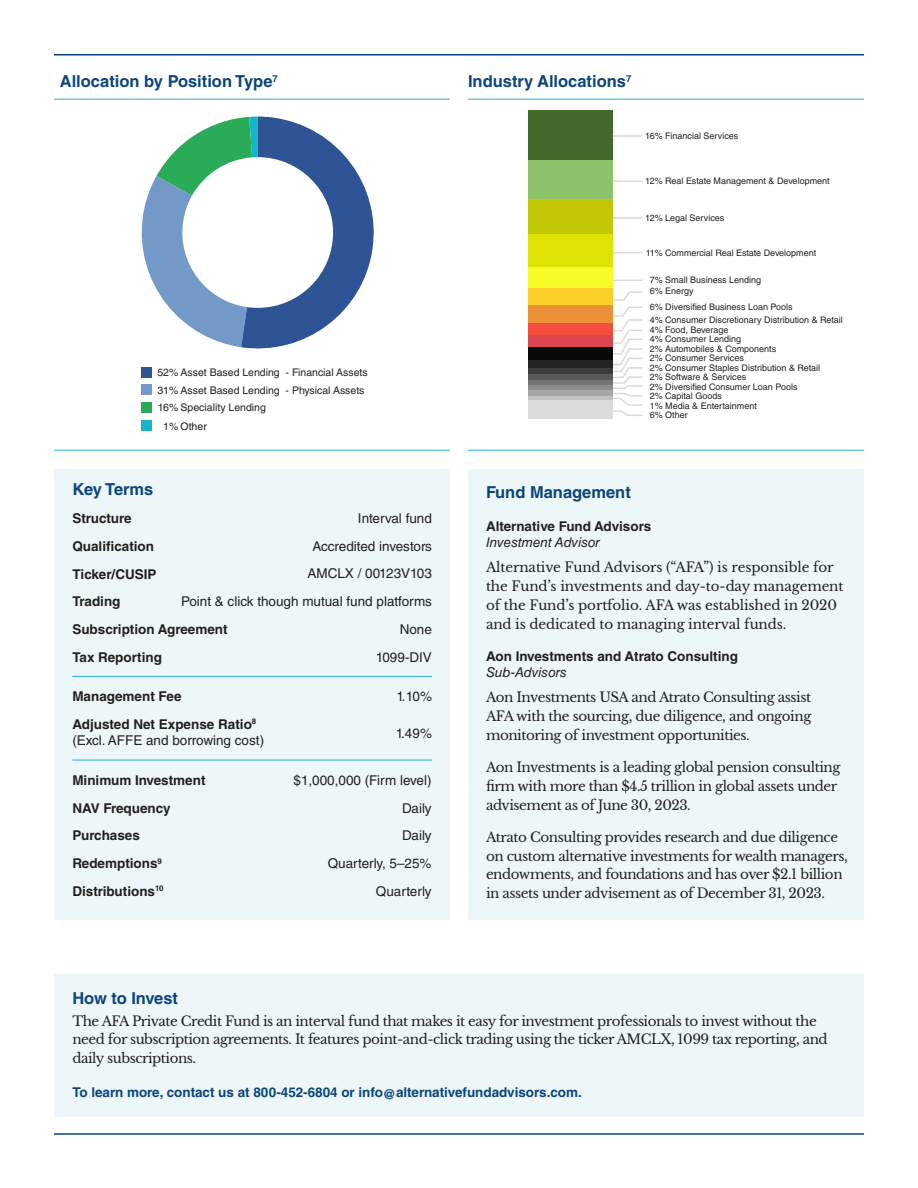
<style>
.page{position:relative;width:918px;height:1188px;background:#fff}
.page>*{position:absolute;margin:0;border:0;box-sizing:border-box;transform-origin:0 0}
.Headline{font:700 16.5px "Helvetica LT Std";color:#0d457a}
.Headline-2{font:13.5px/18.8px "Libre Baskerville";letter-spacing:-.03em;color:#231f20}
.Headline-3{font:700 13.5px "Helvetica LT Std";color:#231f20}
.Headline-4{font:13.5px "Helvetica LT Std";color:#231f20}
.Headline-5{font:13.5px/18.8px "Libre Baskerville";letter-spacing:-.01em;color:#231f20}
.Headline-6{font:700 13.5px "Helvetica LT Std";color:#0d457a}
.Headline-7{font:italic 13.5px "Helvetica LT Std";color:#231f20}
.Headline-8{font:10.5px "Helvetica LT Std";color:#231f20}
.Headline-9{font:9px "Helvetica LT Std";color:#231f20}
</style>
<div class="page">
<div style="left:54px;top:974px;width:810px;height:143px;background:#edf7fa"></div>
<div style="left:54px;top:469px;width:396px;height:451px;background:#edf7fa"></div>
<div style="left:468px;top:469px;width:396px;height:451px;background:#edf7fa"></div>
<hr style="left:72px;top:676px;width:360px;height:1px;background:#1eb4c9">
<hr style="left:54px;top:450px;width:396px;height:1px;background:#1eb4c9">
<hr style="left:468px;top:450px;width:396px;height:1px;background:#1eb4c9">
<hr style="left:54px;top:99px;width:396px;height:1px;background:#1eb4c9">
<hr style="left:468px;top:99px;width:396px;height:1px;background:#1eb4c9">
<hr style="left:72px;top:760px;width:360px;height:1px;background:#1eb4c9">
<hr style="left:54px;top:1133px;width:810px;height:2px;background:#0d457a">
<hr style="left:54px;top:54px;width:810px;height:2px;background:#0d457a">
<hr style="left:608px;top:135px;width:35px;height:2px;background:#dbdbdb">
<hr style="left:608px;top:180px;width:35px;height:2px;background:#dbdbdb">
<hr style="left:608px;top:217px;width:35px;height:2px;background:#dbdbdb">
<hr style="left:608px;top:252px;width:35px;height:1px;background:#dbdbdb">
<hr style="left:608px;top:280px;width:35px;height:1px;background:#dbdbdb">
<svg style="left:612px;top:291px;width:31px;height:126px"></svg>
<div style="left:142px;top:367px;width:10px;height:11px;background:#2f5597"></div>
<div style="left:142px;top:385px;width:10px;height:10px;background:#7399ca"></div>
<div style="left:142px;top:402px;width:10px;height:10px;background:#28aa56"></div>
<div style="left:142px;top:421px;width:10px;height:10px;background:#16b4c9"></div>
<svg style="left:141px;top:117px;width:233px;height:232px"></svg>
<div style="left:528px;top:110px;width:84px;height:50px;background:#42692b"></div>
<div style="left:528px;top:160px;width:84px;height:39px;background:#8cc269"></div>
<div style="left:528px;top:199px;width:84px;height:36px;background:#c2c705"></div>
<div style="left:528px;top:235px;width:84px;height:32px;background:#dee303"></div>
<div style="left:528px;top:267px;width:84px;height:21px;background:#f7fc29"></div>
<div style="left:528px;top:288px;width:84px;height:18px;background:#fccf29"></div>
<div style="left:528px;top:306px;width:84px;height:17px;background:#ed9138"></div>
<div style="left:528px;top:323px;width:84px;height:13px;background:#f24d3d"></div>
<div style="left:528px;top:336px;width:84px;height:12px;background:#db454f"></div>
<div style="left:528px;top:348px;width:84px;height:12px;background:#080808"></div>
<div style="left:528px;top:360px;width:84px;height:8px;background:#242424"></div>
<div style="left:528px;top:368px;width:84px;height:6px;background:#3d3d3d"></div>
<div style="left:528px;top:374px;width:84px;height:6px;background:#595959"></div>
<div style="left:528px;top:380px;width:84px;height:6px;background:#737373"></div>
<div style="left:528px;top:386px;width:84px;height:5px;background:#8c8c8c"></div>
<div style="left:528px;top:391px;width:84px;height:5px;background:#a6a6a6"></div>
<hr style="left:528px;top:396px;width:84px;height:4px;background:#c2c2c2">
<div style="left:528px;top:400px;width:84px;height:19px;background:#dbdbdb"></div>
<p class="Headline" style="left:60px;top:72px;width:220px">Allocation by Position Type<sup>7</sup></p>
<p class="Headline-8" style="left:157px;top:366px;width:212px">52% Asset Based Lending - Financial Assets</p>
<p class="Headline-8" style="left:157px;top:384px;width:209px">31% Asset Based Lending - Physical Assets</p>
<p class="Headline-8" style="left:158px;top:401px;width:110px">16% Speciality Lending</p>
<p class="Headline-8" style="left:163px;top:420px;width:45px">1% Other</p>
<p class="Headline" style="left:72px;top:479px;width:82px">Key Terms</p>
<p class="Headline-3" style="left:72px;top:510px;width:61px">Structure</p>
<p class="Headline-4" style="left:358px;top:511px;width:76px">Interval fund</p>
<p class="Headline-3" style="left:72px;top:538px;width:83px">Qualification</p>
<p class="Headline-3" style="left:72px;top:566px;width:86px">Ticker/CUSIP</p>
<p class="Headline-3" style="left:72px;top:593px;width:50px">Trading</p>
<p class="Headline-3" style="left:72px;top:621px;width:157px">Subscription Agreement</p>
<p class="Headline-4" style="left:312px;top:538px;width:121px">Accredited investors</p>
<p class="Headline-4" style="left:307px;top:566px;width:126px">AMCLX / 00123V103</p>
<p class="Headline-4" style="left:181px;top:594px;width:252px">Point &amp; click though mutual fund platforms</p>
<p class="Headline-4" style="left:400px;top:621px;width:34px">None</p>
<p class="Headline-3" style="left:72px;top:649px;width:91px">Tax Reporting</p>
<p class="Headline-4" style="left:376px;top:649px;width:58px">1099-DIV</p>
<p class="Headline-3" style="left:72px;top:688px;width:111px">Management Fee</p>
<p class="Headline-4" style="left:396px;top:688px;width:37px">1.10%</p>
<p class="Headline-3" style="left:72px;top:716px;width:185px">Adjusted Net Expense Ratio<sup>8</sup></p>
<p class="Headline-4" style="left:72px;top:732px;width:193px">(Excl. AFFE and borrowing cost)</p>
<p class="Headline-4" style="left:396px;top:726px;width:38px">1.49%</p>
<p class="Headline-3" style="left:72px;top:772px;width:135px">Minimum Investment</p>
<p class="Headline-4" style="left:294px;top:773px;width:140px">$1,000,000 (Firm level)</p>
<p class="Headline-3" style="left:72px;top:800px;width:100px">NAV Frequency</p>
<p class="Headline-4" style="left:402px;top:800px;width:31px">Daily</p>
<p class="Headline-3" style="left:72px;top:827px;width:69px">Purchases</p>
<p class="Headline-4" style="left:402px;top:828px;width:31px">Daily</p>
<p class="Headline-3" style="left:72px;top:855px;width:91px">Redemptions<sup>9</sup></p>
<p class="Headline-4" style="left:328px;top:856px;width:105px">Quarterly, 5–25%</p>
<p class="Headline-3" style="left:72px;top:883px;width:93px">Distributions<sup>10</sup></p>
<p class="Headline-4" style="left:376px;top:883px;width:57px">Quarterly</p>
<p class="Headline" style="left:72px;top:988px;width:107px">How to Invest</p>
<p class="Headline" style="left:468px;top:72px;width:165px">Industry Allocations<sup>7</sup></p>
<p class="Headline-9" style="left:645px;top:131px;width:95px">16% Financial Services</p>
<p class="Headline-9" style="left:645px;top:176px;width:186px">12% Real Estate Management &amp; Development</p>
<p class="Headline-9" style="left:645px;top:213px;width:81px">12% Legal Services</p>
<p class="Headline-9" style="left:646px;top:247px;width:172px">11% Commercial Real Estate Development</p>
<p class="Headline-9" style="left:650px;top:275px;width:113px">7% Small Business Lending</p>
<p class="Headline-9" style="left:650px;top:286px;width:45px">6% Energy</p>
<p class="Headline-9" style="left:650px;top:301px;width:144px">6% Diversified Business Loan Pools</p>
<p class="Headline-9" style="left:650px;top:315px;width:195px">4% Consumer Discretionary Distribution &amp; Retail</p>
<p class="Headline-9" style="left:650px;top:324px;width:80px">4% Food, Beverage</p>
<p class="Headline-9" style="left:650px;top:334px;width:93px">4% Consumer Lending</p>
<p class="Headline-9" style="left:650px;top:343px;width:128px">2% Automobiles &amp; Components</p>
<p class="Headline-9" style="left:650px;top:353px;width:96px">2% Consumer Services</p>
<p class="Headline-9" style="left:650px;top:362px;width:172px">2% Consumer Staples Distribution &amp; Retail</p>
<p class="Headline-9" style="left:650px;top:372px;width:98px">2% Software &amp; Services</p>
<p class="Headline-9" style="left:650px;top:381px;width:149px">2% Diversified Consumer Loan Pools</p>
<p class="Headline-9" style="left:650px;top:391px;width:74px">2% Capital Goods</p>
<p class="Headline-9" style="left:650px;top:400px;width:109px">1% Media &amp; Entertainment</p>
<p class="Headline-9" style="left:650px;top:410px;width:39px">6% Other</p>
<p class="Headline" style="left:486px;top:483px;width:146px">Fund Management</p>
<p class="Headline-3" style="left:486px;top:518px;width:167px">Alternative Fund Advisors</p>
<p class="Headline-7" style="left:486px;top:534px;width:116px">Investment Advisor</p>
<p class="Headline-5" style="left:486px;top:558px;width:359px">Alternative Fund Advisors (“AFA”) is responsible for the Fund’s investments and day-to-day management of the Fund’s portfolio. AFA was established in 2020 and is dedicated to managing interval funds.</p>
<p class="Headline-3" style="left:486px;top:648px;width:253px">Aon Investments and Atrato Consulting</p>
<p class="Headline-7" style="left:486px;top:664px;width:82px">Sub-Advisors</p>
<p class="Headline-2" style="left:486px;top:688px;width:327px;text-align:justify">Aon Investments USA and Atrato Consulting assist AFA with the sourcing, due diligence, and ongoing monitoring of investment opportunities.</p>
<p class="Headline-2" style="left:486px;top:758px;width:356px">Aon Investments is a leading global pension consulting firm with more than $4.5 trillion in global assets under advisement as of June 30, 2023.</p>
<p class="Headline-2" style="left:486px;top:828px;width:363px">Atrato Consulting provides research and due diligence on custom alternative investments for wealth managers, endowments, and foundations and has over $2.1 billion in assets under advisement as of December 31, 2023.</p>
<p class="Headline-2" style="left:72px;top:1011px;width:757px">The AFA Private Credit Fund is an interval fund that makes it easy for investment professionals to invest without the need for subscription agreements. It features point-and-click trading using the ticker AMCLX, 1099 tax reporting, and daily subscriptions.</p>
<p class="Headline-6" style="left:72px;top:1084px;width:511px">To learn more, contact us at 800-452-6804 or info@alternativefundadvisors.com.</p>
</div>
